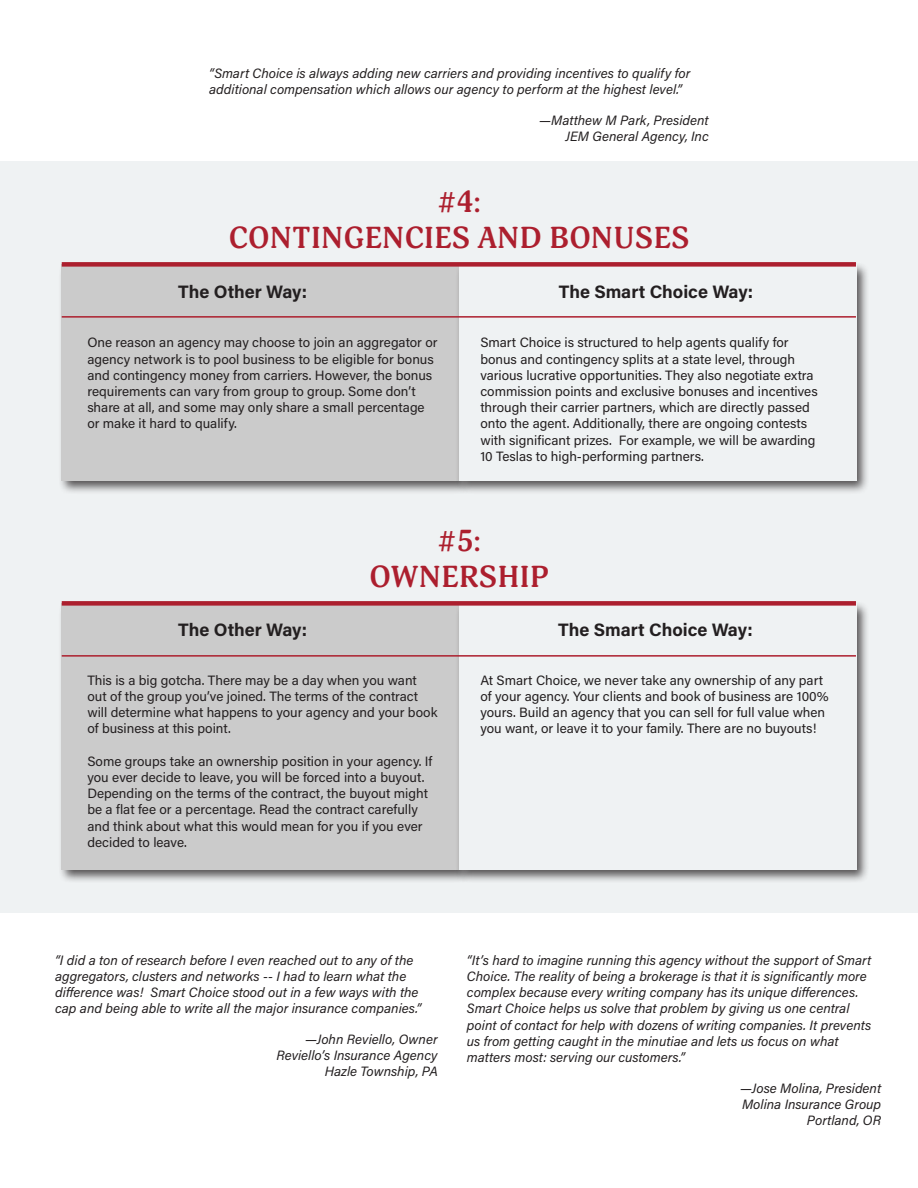
<style>
.page{position:relative;width:918px;height:1188px;background:#fff}
.page>*{position:absolute;margin:0;border:0;box-sizing:border-box;transform-origin:0 0}
.t1{font:700 30px/36px "Adonis";letter-spacing:.01em;color:#ac1f2e;text-align:center}
.t2{font:700 18px "Acumin Pro";color:#231f20}
.t3{font:13.5px/16.2px "Acumin Pro";color:#231f20}
.t4{font:italic 13.5px/16.2px "Acumin Pro";color:#231f20}
</style>
<div class="page">
<div style="left:0;top:161px;width:918px;height:752px;background:#eff2f3"></div>
<div style="left:58px;top:600px;width:414px;height:283px;background:#231f20;opacity:.75"></div>
<div style="left:62px;top:604px;width:397px;height:266px;background:#cbcbcb"></div>
<div style="left:455px;top:600px;width:414px;height:283px;background:#231f20;opacity:.75"></div>
<div style="left:459px;top:604px;width:397px;height:266px;background:#eff2f3"></div>
<hr style="left:62px;top:655px;width:794px;height:2px;background:#ac1f2e">
<div style="left:62px;top:601px;width:794px;height:5px;background:#ac1f2e"></div>
<div style="left:58px;top:261px;width:414px;height:233px;background:#231f20;opacity:.75"></div>
<div style="left:62px;top:265px;width:397px;height:216px;background:#cbcbcb"></div>
<div style="left:455px;top:261px;width:414px;height:233px;background:#231f20;opacity:.75"></div>
<div style="left:459px;top:265px;width:397px;height:216px;background:#eff2f3"></div>
<hr style="left:62px;top:316px;width:794px;height:2px;background:#ac1f2e">
<div style="left:62px;top:262px;width:794px;height:5px;background:#ac1f2e"></div>
<p class="t4" style="left:209px;top:65px;width:483px">“Smart Choice is always adding new carriers and providing incentives to qualify for additional compensation which allows our agency to perform at the highest level.”</p>
<p class="t4" style="left:539px;top:111px;width:171px;text-align:right">—Matthew M Park, President<br>JEM General Agency, Inc</p>
<h1 class="t1" style="left:229px;top:184px;width:462px">#4:<br>CONTINGENCIES AND BONUSES</h1>
<h2 class="t2" style="left:178px;top:279px;width:130px">The Other Way:</h2>
<h2 class="t2" style="left:559px;top:279px;width:196px">The Smart Choice Way:</h2>
<p class="t3" style="left:480px;top:334px;width:339px">Smart Choice is structured to help agents qualify for bonus and contingency splits at a state level, through various lucrative opportunities. They also negotiate extra commission points and exclusive bonuses and incentives through their carrier partners, which are directly passed onto the agent. Additionally, there are ongoing contests with significant prizes. For example, we will be awarding 10 Teslas to high-performing partners.</p>
<p class="t3" style="left:87px;top:334px;width:352px">One reason an agency may choose to join an aggregator or agency network is to pool business to be eligible for bonus and contingency money from carriers. However, the bonus requirements can vary from group to group. Some don’t share at all, and some may only share a small percentage or make it hard to qualify.</p>
<h1 class="t1" style="left:369px;top:523px;width:181px">#5:<br>OWNERSHIP</h1>
<h2 class="t2" style="left:178px;top:617px;width:130px">The Other Way:</h2>
<h2 class="t2" style="left:558px;top:617px;width:196px">The Smart Choice Way:</h2>
<p class="t3" style="left:480px;top:671px;width:350px">At Smart Choice, we never take any ownership of any part of your agency. Your clients and book of business are 100% yours. Build an agency that you can sell for full value when you want, or leave it to your family. There are no buyouts!</p>
<p class="t3" style="left:87px;top:671px;width:352px">This is a big gotcha. There may be a day when you want out of the group you’ve joined. The terms of the contract will determine what happens to your agency and your book of business at this point.</p>
<p class="t3" style="left:87px;top:752px;width:346px">Some groups take an ownership position in your agency. If you ever decide to leave, you will be forced into a buyout.<br>Depending on the terms of the contract, the buyout might be a flat fee or a percentage. Read the contract carefully and think about what this would mean for you if you ever decided to leave.</p>
<p class="t4" style="left:55px;top:951px;width:368px">“I did a ton of research before I even reached out to any of the aggregators, clusters and networks -- I had to learn what the difference was! Smart Choice stood out in a few ways with the cap and being able to write all the major insurance companies.”</p>
<p class="t4" style="left:276px;top:1031px;width:163px;text-align:right">—John Reviello, Owner<br>Reviello’s Insurance Agency<br>Hazle Township, PA</p>
<p class="t4" style="left:467px;top:951px;width:406px">“It’s hard to imagine running this agency without the support of Smart Choice. The reality of being a brokerage is that it is significantly more complex because every writing company has its unique differences.<br>Smart Choice helps us solve that problem by giving us one central point of contact for help with dozens of writing companies. It prevents us from getting caught in the minutiae and lets us focus on what matters most: serving our customers.”</p>
<p class="t4" style="left:740px;top:1079px;width:143px;text-align:right">—Jose Molina, President<br>Molina Insurance Group<br>Portland, OR</p>
</div>
